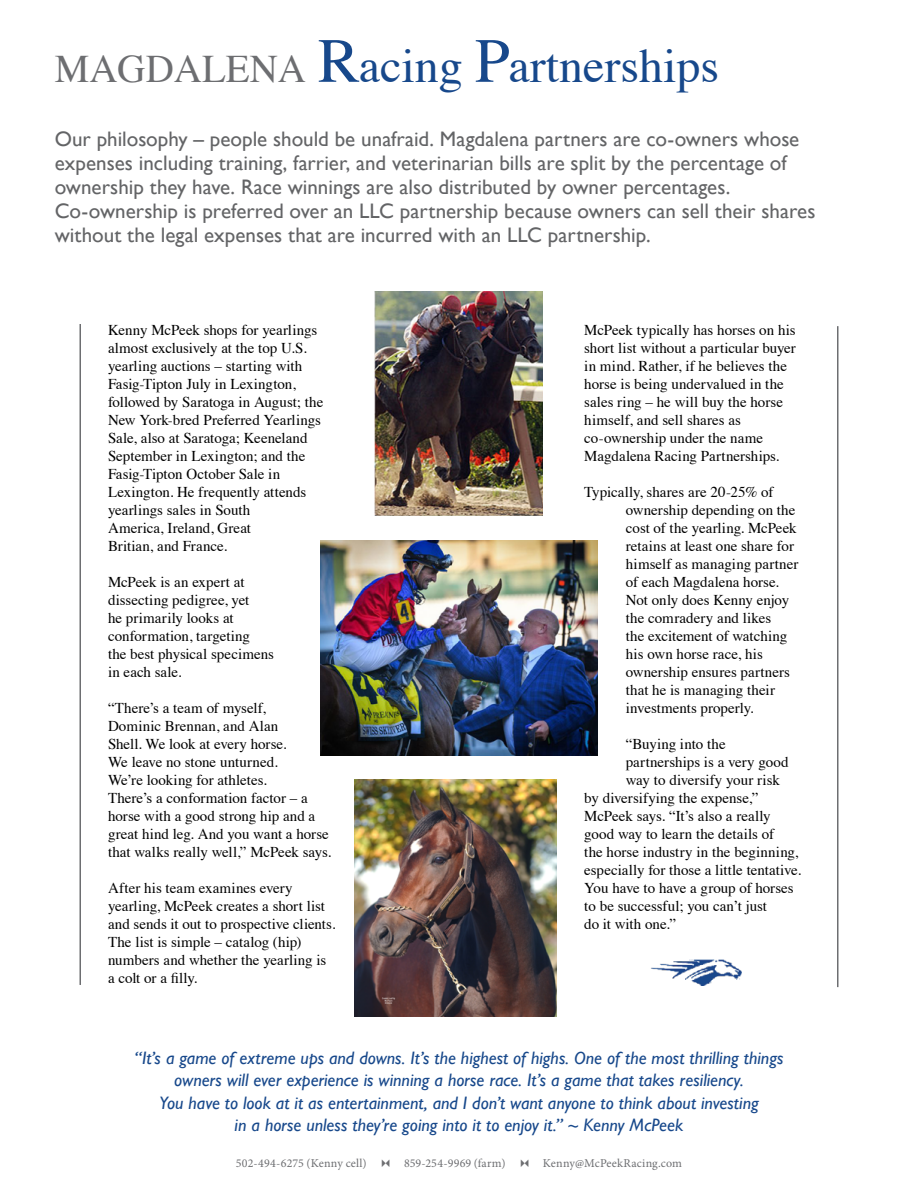
<style>
.page{position:relative;width:918px;height:1188px;background:#fff}
.page>*{position:absolute;margin:0;border:0;box-sizing:border-box;transform-origin:0 0}
.t1{font:48px "Times";color:#17488b}
.t2{font:21px/24px "Gill Sans";color:#636466}
.t3{font:italic 18px/22.5px "Gill Sans";color:#17488b;text-align:center}
.t4{font:15px/18px "Times";color:#000}
.t5{font:12px "Minion Pro";letter-spacing:.01em;color:#6d6e71}
.s1{font-size:39px;color:#6d6e71}
.s2{font-size:63px}
</style>
<div class="page">
<img style="left:374px;top:292px;width:169px;height:224px">
<hr style="left:80px;top:324px;width:1px;height:661px;background:#6d6e71">
<img style="left:354px;top:780px;width:202px;height:237px">
<hr style="left:837px;top:326px;width:1px;height:661px;background:#6d6e71">
<img style="left:321px;top:540px;width:276px;height:215px">
<img style="left:651px;top:959px;width:91px;height:26px">
<h1 class="t1" style="left:55px;top:21px;width:666px"><span class="s1">MAGDALENA</span> <span class="s2">R</span>acing <span class="s2">P</span>artnerships</h1>
<p class="t2" style="left:55px;top:126px;width:762px">Our philosophy – people should be unafraid. Magdalena partners are co-owners whose expenses including training, farrier, and veterinarian bills are split by the percentage of ownership they have. Race winnings are also distributed by owner percentages.<br>Co-ownership is preferred over an LLC partnership because owners can sell their shares without the legal expenses that are incurred with an LLC partnership.</p>
<p class="t4" style="left:108px;top:320px;width:217px">Kenny McPeek shops for yearlings almost exclusively at the top U.S. yearling auctions – starting with<br>Fasig-Tipton July in Lexington, followed by Saratoga in August; the<br>New York-bred Preferred Yearlings<br>Sale, also at Saratoga; Keeneland<br>September in Lexington; and the<br>Fasig-Tipton October Sale in<br>Lexington. He frequently attends yearlings sales in South<br>America, Ireland, Great<br>Britian, and France.</p>
<p class="t4" style="left:108px;top:572px;width:168px">McPeek is an expert at dissecting pedigree, yet<br>he primarily looks at conformation, targeting<br>the best physical specimens in each sale.</p>
<p class="t4" style="left:108px;top:698px;width:225px">“There’s a team of myself,<br>Dominic Brennan, and Alan<br>Shell. We look at every horse.<br>We leave no stone unturned.<br>We’re looking for athletes.<br>There’s a conformation factor – a horse with a good strong hip and a great hind leg. And you want a horse that walks really well,” McPeek says.</p>
<p class="t4" style="left:108px;top:878px;width:229px">After his team examines every yearling, McPeek creates a short list and sends it out to prospective clients.<br>The list is simple – catalog (hip) numbers and whether the yearling is a colt or a filly.</p>
<p class="t4" style="left:584px;top:320px;width:213px">McPeek typically has horses on his short list without a particular buyer in mind. Rather, if he believes the horse is being undervalued in the sales ring – he will buy the horse himself, and sell shares as co-ownership under the name<br>Magdalena Racing Partnerships.</p>
<p class="t4" style="left:626px;top:482px;width:174px;text-indent:-42px">Typically, shares are 20-25% of ownership depending on the cost of the yearling. McPeek retains at least one share for himself as managing partner of each Magdalena horse.<br>Not only does Kenny enjoy the comradery and likes<br>the excitement of watching his own horse race, his ownership ensures partners that he is managing their investments properly.</p>
<p class="t4" style="left:626px;top:734px;width:101px">“Buying into the</p>
<p class="t4" style="left:626px;top:752px;width:164px">partnerships is a very good</p>
<p class="t4" style="left:626px;top:770px;width:156px">way to diversify your risk</p>
<p class="t4" style="left:584px;top:788px;width:176px">by diversifying the expense,”</p>
<p class="t4" style="left:584px;top:806px;width:188px">McPeek says. “It’s also a really</p>
<p class="t4" style="left:584px;top:824px;width:191px">good way to learn the details of</p>
<p class="t4" style="left:584px;top:842px;width:216px">the horse industry in the beginning,</p>
<p class="t4" style="left:584px;top:860px;width:218px">especially for those a little tentative.</p>
<p class="t4" style="left:584px;top:878px;width:211px">You have to have a group of horses</p>
<p class="t4" style="left:584px;top:896px;width:184px">to be successful; you can’t just</p>
<p class="t4" style="left:584px;top:914px;width:93px">do it with one.”</p>
<p class="t3" style="left:134px;top:1046px;width:651px">“It’s a game of extreme ups and downs. It’s the highest of highs. One of the most thrilling things owners will ever experience is winning a horse race. It’s a game that takes resiliency.<br>You have to look at it as entertainment, and I don’t want anyone to think about investing<br>in a horse unless they’re going into it to enjoy it.” ~ Kenny McPeek</p>
<p class="t5" style="left:236px;top:1155px;width:448px">502-494-6275 (Kenny cell) ✔✓ 859-254-9969 (farm) ✔✓ Kenny@McPeekRacing.com</p>
</div>
